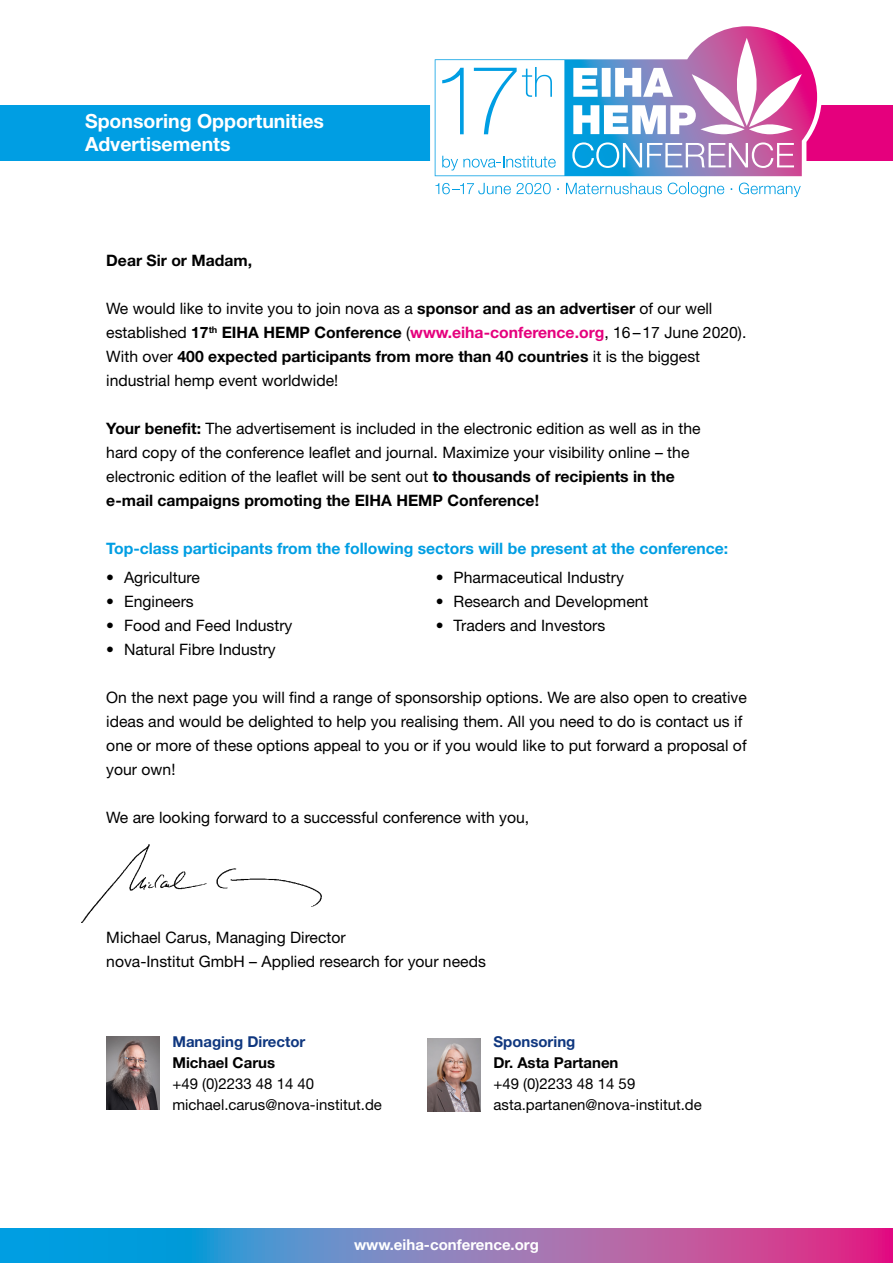
<style>
.page{position:relative;width:893px;height:1263px;background:#fff}
.page>*{position:absolute;margin:0;border:0;box-sizing:border-box;transform-origin:0 0}
.t1{font:700 19.5px/22.5px "Helvetica Neue LT Pro";color:#fff}
.t2{font:15.75px/24px "Helvetica Neue LT Pro";color:#000}
.t3{font:700 15.75px "Helvetica Neue LT Pro";color:#009ee3}
.t4{font:700 15.75px "Helvetica Neue LT Pro";color:#000}
.t5{font:15px/21px "Helvetica Neue LT Pro";color:#000}
.t6{font:700 15px "Helvetica Neue LT Pro";color:#000}
.t7{font:700 15px "Helvetica Neue LT Pro";color:#0f377f}
.t8{font:700 15px "Helvetica Neue LT Pro";color:#fff}
.s1{font-weight:700}
.s2{font-weight:700;color:#e5007d}
</style>
<div class="page">
<img style="left:106px;top:1037px;width:54px;height:72px">
<img style="left:427px;top:1039px;width:54px;height:72px">
<img style="left:81px;top:844px;width:240px;height:78px">
<div style="left:0;top:105px;width:617px;height:56px;background:#009ee3"></div>
<div style="left:617px;top:105px;width:276px;height:56px;background:#e5007d"></div>
<svg style="left:0;top:1229px;width:893px;height:34px;background:#7976b9"></svg>
<svg style="left:430px;top:59px;width:392px;height:139px"></svg>
<svg style="left:435px;top:183px;width:116px;height:11px"></svg>
<svg style="left:566px;top:183px;width:96px;height:11px"></svg>
<svg style="left:668px;top:183px;width:56px;height:14px"></svg>
<svg style="left:739px;top:183px;width:62px;height:14px"></svg>
<svg style="left:435px;top:26px;width:382px;height:150px"></svg>
<p class="t1" style="left:85px;top:110px;width:241px">Sponsoring Opportunities<br>Advertisements</p>
<p class="t4" style="left:106px;top:251px;width:147px">Dear Sir or Madam,</p>
<p class="t2" style="left:106px;top:296px;width:642px">We would like to invite you to join nova as a <span class="s1">sponsor and as an advertiser</span> of our well established <span class="s1">17</span><sup>th</sup> <span class="s1">EIHA HEMP Conference</span> (<span class="s2">www.eiha-conference.org</span>, 16–17 June 2020).<br>With over <span class="s1">400 expected participants from more than 40 countries</span> it is the biggest industrial hemp event worldwide!</p>
<p class="t2" style="left:106px;top:416px;width:596px"><span class="s1">Your benefit:</span> The advertisement is included in the electronic edition as well as in the hard copy of the conference leaflet and journal. Maximize your visibility online – the electronic edition of the leaflet will be sent out <span class="s1">to thousands of recipients in the e-mail campaigns promoting the EIHA HEMP Conference!</span></p>
<p class="t3" style="left:106px;top:539px;width:623px">Top-class participants from the following sectors will be present at the conference:</p>
<p class="t2" style="left:106px;top:565px;width:95px">• Agriculture</p>
<p class="t2" style="left:106px;top:589px;width:89px">• Engineers</p>
<p class="t2" style="left:106px;top:613px;width:188px">• Food and Feed Industry</p>
<p class="t2" style="left:106px;top:637px;width:171px">• Natural Fibre Industry</p>
<p class="t2" style="left:436px;top:565px;width:190px">• Pharmaceutical Industry</p>
<p class="t2" style="left:436px;top:589px;width:214px">• Research and Development</p>
<p class="t2" style="left:436px;top:613px;width:171px">• Traders and Investors</p>
<p class="t2" style="left:106px;top:685px;width:642px">On the next page you will find a range of sponsorship options. We are also open to creative ideas and would be delighted to help you realising them. All you need to do is contact us if one or more of these options appeal to you or if you would like to put forward a proposal of your own!</p>
<p class="t2" style="left:106px;top:805px;width:424px">We are looking forward to a successful conference with you,</p>
<p class="t2" style="left:106px;top:925px;width:381px">Michael Carus, Managing Director<br>nova-Institut GmbH – Applied research for your needs</p>
<p class="t7" style="left:172px;top:1033px;width:135px">Managing Director</p>
<p class="t6" style="left:172px;top:1054px;width:104px">Michael Carus</p>
<p class="t5" style="left:172px;top:1073px;width:211px">+49 (0)2233 48 14 40 michael.carus@nova-institut.de</p>
<p class="t7" style="left:493px;top:1033px;width:83px">Sponsoring</p>
<p class="t6" style="left:493px;top:1054px;width:127px">Dr. Asta Partanen</p>
<p class="t5" style="left:493px;top:1073px;width:210px">+49 (0)2233 48 14 59 asta.partanen@nova-institut.de</p>
<p class="t8" style="left:354px;top:1235px;width:186px">www.eiha-conference.org</p>
</div>
